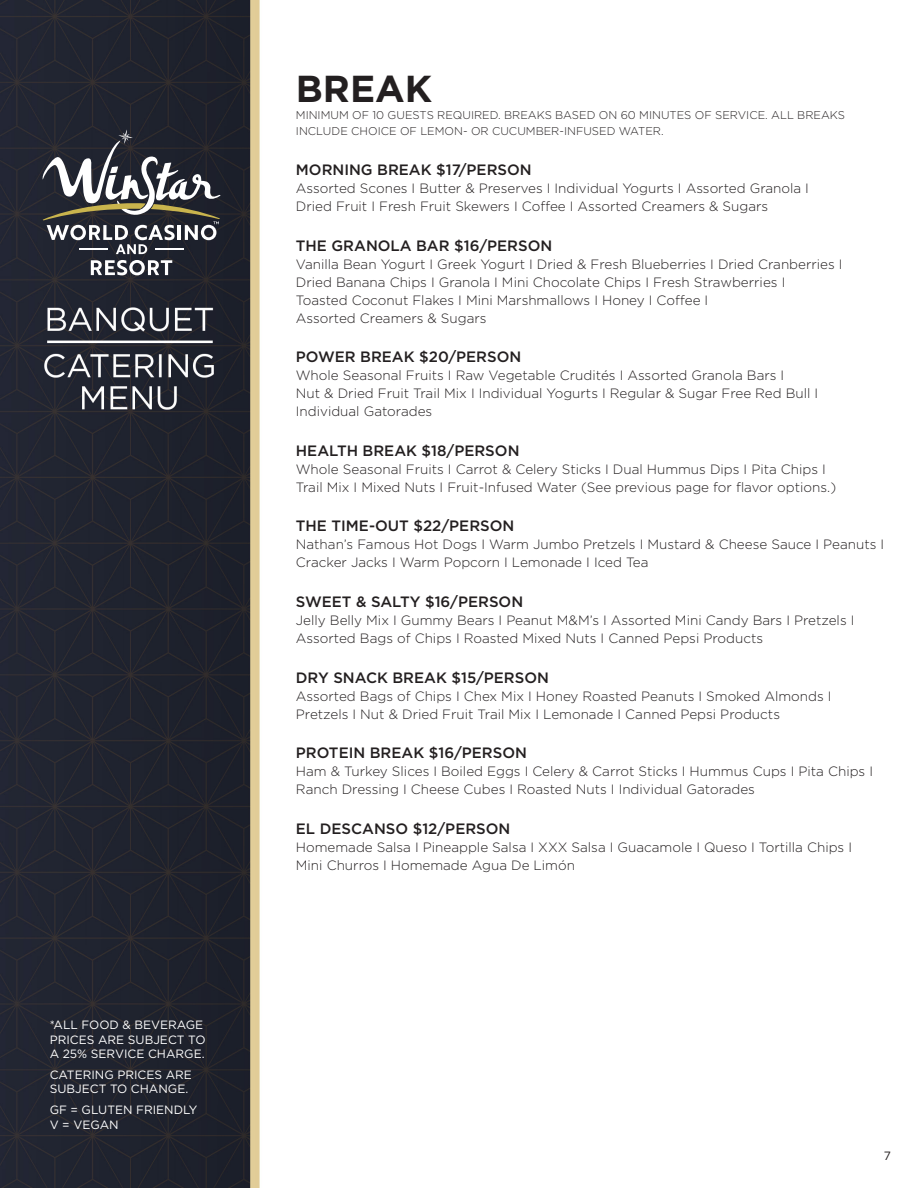
<style>
.page{position:relative;width:918px;height:1188px;background:#fff}
.page>*{position:absolute;margin:0;border:0;box-sizing:border-box;transform-origin:0 0}
.t1{font:700 37.5px "Gotham";color:#231f20}
.t2{font:500 15px "Gotham";color:#231f20}
.t3{font:300 13.5px/18px "Gotham";color:#231f20}
.t4{font:12px/14.4px "Gotham";color:#fff}
.t5{font:12px "Gotham";color:#231f20}
.t6{font:300 11.25px/16.5px "Gotham";color:#231f20}
</style>
<div class="page">
<img style="left:0;top:0;width:260px;height:1188px">
<svg style="left:91px;top:260px;width:81px;height:15px"></svg>
<svg style="left:42px;top:130px;width:179px;height:124px"></svg>
<p class="t4" style="left:50px;top:1017px;width:157px">*ALL FOOD &amp; BEVERAGE<br>PRICES ARE SUBJECT TO<br>A 25% SERVICE CHARGE.</p>
<p class="t4" style="left:50px;top:1067px;width:144px">CATERING PRICES ARE<br>SUBJECT TO CHANGE.</p>
<p class="t4" style="left:50px;top:1103px;width:149px">GF = GLUTEN FRIENDLY<br>V = VEGAN</p>
<h1 class="t1" style="left:296px;top:64px;width:138px">BREAK</h1>
<p class="t6" style="left:296px;top:106px;width:551px">MINIMUM OF 10 GUESTS REQUIRED. BREAKS BASED ON 60 MINUTES OF SERVICE. ALL BREAKS<br>INCLUDE CHOICE OF LEMON- OR CUCUMBER-INFUSED WATER.</p>
<p class="t2" style="left:296px;top:160px;width:237px">MORNING BREAK $17/PERSON</p>
<p class="t3" style="left:296px;top:179px;width:515px">Assorted Scones I Butter &amp; Preserves I Individual Yogurts I Assorted Granola I<br>Dried Fruit I Fresh Fruit Skewers I Coffee I Assorted Creamers &amp; Sugars</p>
<p class="t2" style="left:296px;top:235px;width:258px">THE GRANOLA BAR $16/PERSON</p>
<p class="t3" style="left:296px;top:254px;width:548px">Vanilla Bean Yogurt I Greek Yogurt I Dried &amp; Fresh Blueberries I Dried Cranberries I Dried Banana Chips I Granola I Mini Chocolate Chips I Fresh Strawberries I<br>Toasted Coconut Flakes I Mini Marshmallows I Honey I Coffee I<br>Assorted Creamers &amp; Sugars</p>
<p class="t2" style="left:296px;top:347px;width:227px">POWER BREAK $20/PERSON</p>
<p class="t3" style="left:296px;top:366px;width:524px">Whole Seasonal Fruits I Raw Vegetable Crudités I Assorted Granola Bars I<br>Nut &amp; Dried Fruit Trail Mix I Individual Yogurts I Regular &amp; Sugar Free Red Bull I<br>Individual Gatorades</p>
<p class="t2" style="left:296px;top:441px;width:225px">HEALTH BREAK $18/PERSON</p>
<p class="t3" style="left:296px;top:460px;width:542px">Whole Seasonal Fruits I Carrot &amp; Celery Sticks I Dual Hummus Dips I Pita Chips I<br>Trail Mix I Mixed Nuts I Fruit-Infused Water (See previous page for flavor options.)</p>
<p class="t2" style="left:296px;top:516px;width:220px">THE TIME-OUT $22/PERSON</p>
<p class="t3" style="left:296px;top:535px;width:590px">Nathan’s Famous Hot Dogs I Warm Jumbo Pretzels I Mustard &amp; Cheese Sauce I Peanuts I<br>Cracker Jacks I Warm Popcorn I Lemonade I Iced Tea</p>
<p class="t2" style="left:296px;top:592px;width:229px">SWEET &amp; SALTY $16/PERSON</p>
<p class="t3" style="left:296px;top:611px;width:560px">Jelly Belly Mix I Gummy Bears I Peanut M&amp;M’s I Assorted Mini Candy Bars I Pretzels I<br>Assorted Bags of Chips I Roasted Mixed Nuts I Canned Pepsi Products</p>
<p class="t2" style="left:296px;top:667px;width:255px">DRY SNACK BREAK $15/PERSON</p>
<p class="t3" style="left:296px;top:686px;width:537px">Assorted Bags of Chips I Chex Mix I Honey Roasted Peanuts I Smoked Almonds I<br>Pretzels I Nut &amp; Dried Fruit Trail Mix I Lemonade I Canned Pepsi Products</p>
<p class="t2" style="left:296px;top:743px;width:233px">PROTEIN BREAK $16/PERSON</p>
<p class="t3" style="left:296px;top:762px;width:579px">Ham &amp; Turkey Slices I Boiled Eggs I Celery &amp; Carrot Sticks I Hummus Cups I Pita Chips I<br>Ranch Dressing I Cheese Cubes I Roasted Nuts I Individual Gatorades</p>
<p class="t2" style="left:296px;top:819px;width:216px">EL DESCANSO $12/PERSON</p>
<p class="t3" style="left:296px;top:838px;width:558px">Homemade Salsa I Pineapple Salsa I XXX Salsa I Guacamole I Queso I Tortilla Chips I<br>Mini Churros I Homemade Agua De Limón</p>
<p class="t5" style="left:884px;top:1148px;width:9px">7</p>
</div>
